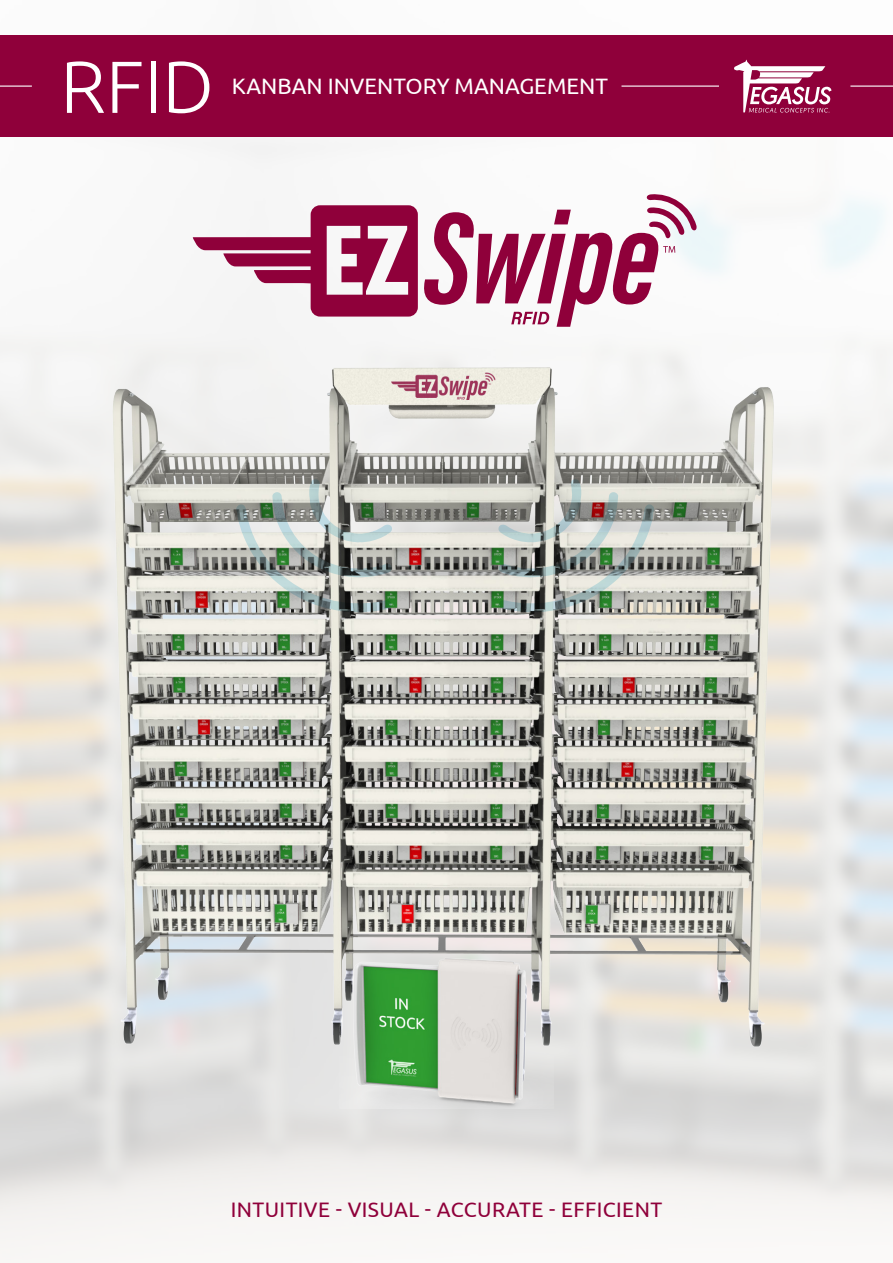
<style>
.page{position:relative;width:893px;height:1263px;background:#fff}
.page>*{position:absolute;margin:0;border:0;box-sizing:border-box;transform-origin:0 0}
.t1{font:300 73.65px "Ubuntu";color:#fff}
.t2{font:22.35px "Ubuntu";color:#fff}
.t3{font:21px "Ubuntu";letter-spacing:.02em;color:#8f003a}
</style>
<div class="page">
<img style="left:0;top:35px;width:893px;height:1221px">
<div style="left:0;top:36px;width:893px;height:101px;background:#8f003a"></div>
<hr style="left:850px;top:86px;width:43px;height:1px;background:#fff">
<hr style="left:0;top:86px;width:32px;height:1px;background:#fff">
<hr style="left:621px;top:86px;width:98px;height:1px;background:#fff">
<svg style="left:734px;top:60px;width:97px;height:53px"></svg>
<img style="left:0;top:357px;width:893px;height:758px">
<img style="left:340px;top:938px;width:213px;height:170px">
<svg style="left:235px;top:479px;width:158px;height:133px;background:#aab0a9"></svg>
<svg style="left:498px;top:479px;width:157px;height:133px;background:#aaaea7"></svg>
<svg style="left:193px;top:193px;width:505px;height:134px"></svg>
<h1 class="t1" style="left:60px;top:42px;width:155px">RFID</h1>
<p class="t2" style="left:232px;top:72px;width:378px">KANBAN INVENTORY MANAGEMENT</p>
<p class="t3" style="left:231px;top:1196px;width:433px">INTUITIVE - VISUAL - ACCURATE - EFFICIENT</p>
</div>
